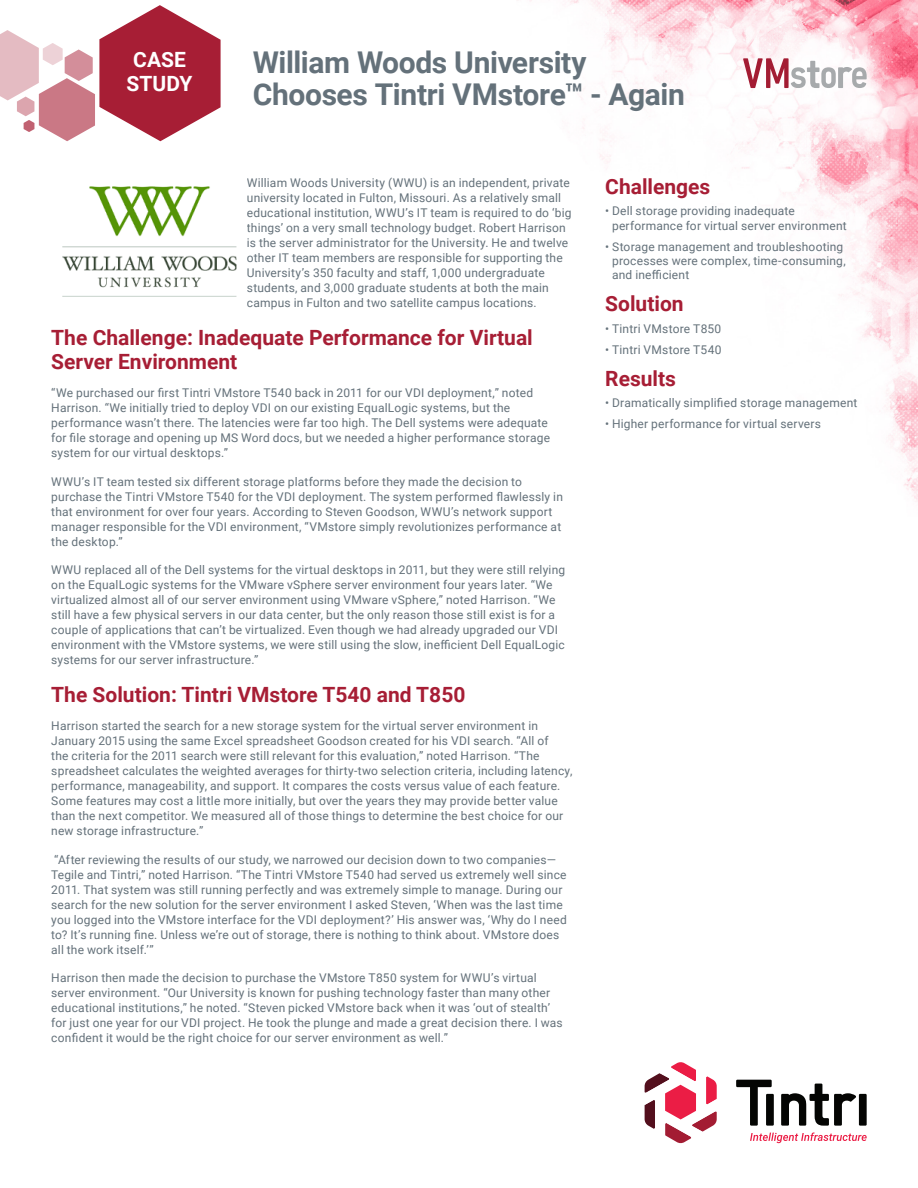
<style>
.page{position:relative;width:918px;height:1188px;background:#fff}
.page>*{position:absolute;margin:0;border:0;box-sizing:border-box;transform-origin:0 0}
.DOC_TITLE{font:700 30px/31.5px "Roboto";letter-spacing:-.01em;color:#64717a}
.BODY_COPY{font:700 21px/24px "Roboto";color:#a71e35}
.BODY_COPY-2{font:700 21px "Roboto";color:#fff}
.BODY_COPY-3{font:12px/15px "Roboto";letter-spacing:.015em;color:#64717a}
</style>
<div class="page">
<img style="left:529px;top:0;width:389px;height:502px">
<svg style="left:0;top:5px;width:221px;height:136px"></svg>
<svg style="left:750px;top:1132px;width:117px;height:11px"></svg>
<svg style="left:736px;top:1080px;width:36px;height:46px"></svg>
<div style="left:859px;top:1094px;width:8px;height:32px;background:#040503"></div>
<svg style="left:781px;top:1084px;width:75px;height:42px"></svg>
<div style="left:766px;top:1094px;width:8px;height:32px;background:#040503"></div>
<svg style="left:645px;top:1062px;width:72px;height:81px"></svg>
<svg style="left:743px;top:58px;width:124px;height:30px"></svg>
<img style="left:62px;top:186px;width:175px;height:111px">
<p class="BODY_COPY-2" style="left:133px;top:45px;width:54px">CASE</p>
<p class="BODY_COPY-2" style="left:127px;top:69px;width:67px">STUDY</p>
<p class="DOC_TITLE" style="left:253px;top:46px;width:434px">William Woods University<br>Chooses Tintri VMstore™ - Again</p>
<p class="BODY_COPY-3" style="left:247px;top:175px;width:326px">William Woods University (WWU) is an independent, private university located in Fulton, Missouri. As a relatively small educational institution, WWU’s IT team is required to do ‘big things’ on a very small technology budget. Robert Harrison is the server administrator for the University. He and twelve other IT team members are responsible for supporting the University’s 350 faculty and staff, 1,000 undergraduate students, and 3,000 graduate students at both the main campus in Fulton and two satellite campus locations.</p>
<p class="BODY_COPY" style="left:51px;top:324px;width:483px">The Challenge: Inadequate Performance for Virtual<br>Server Environment</p>
<p class="BODY_COPY-3" style="left:51px;top:385px;width:500px">“We purchased our first Tintri VMstore T540 back in 2011 for our VDI deployment,” noted Harrison. “We initially tried to deploy VDI on our existing EqualLogic systems, but the performance wasn’t there. The latencies were far too high. The Dell systems were adequate for file storage and opening up MS Word docs, but we needed a higher performance storage system for our virtual desktops.”</p>
<p class="BODY_COPY-3" style="left:51px;top:473px;width:513px">WWU’s IT team tested six different storage platforms before they made the decision to purchase the Tintri VMstore T540 for the VDI deployment. The system performed flawlessly in that environment for over four years. According to Steven Goodson, WWU’s network support manager responsible for the VDI environment, “VMstore simply revolutionizes performance at the desktop.”</p>
<p class="BODY_COPY-3" style="left:51px;top:562px;width:515px">WWU replaced all of the Dell systems for the virtual desktops in 2011, but they were still relying on the EqualLogic systems for the VMware vSphere server environment four years later. “We virtualized almost all of our server environment using VMware vSphere,” noted Harrison. “We still have a few physical servers in our data center, but the only reason those still exist is for a couple of applications that can’t be virtualized. Even though we had already upgraded our VDI environment with the VMstore systems, we were still using the slow, inefficient Dell EqualLogic systems for our server infrastructure.”</p>
<p class="BODY_COPY" style="left:51px;top:681px;width:416px">The Solution: Tintri VMstore T540 and T850</p>
<p class="BODY_COPY-3" style="left:51px;top:718px;width:523px">Harrison started the search for a new storage system for the virtual server environment in January 2015 using the same Excel spreadsheet Goodson created for his VDI search. “All of<br>the criteria for the 2011 search were still relevant for this evaluation,” noted Harrison. “The spreadsheet calculates the weighted averages for thirty-two selection criteria, including latency, performance, manageability, and support. It compares the costs versus value of each feature.<br>Some features may cost a little more initially, but over the years they may provide better value than the next competitor. We measured all of those things to determine the best choice for our new storage infrastructure.”</p>
<p class="BODY_COPY-3" style="left:51px;top:851px;width:517px">“After reviewing the results of our study, we narrowed our decision down to two companies— Tegile and Tintri,” noted Harrison. “The Tintri VMstore T540 had served us extremely well since 2011. That system was still running perfectly and was extremely simple to manage. During our search for the new solution for the server environment I asked Steven, ‘When was the last time you logged into the VMstore interface for the VDI deployment?’ His answer was, ‘Why do I need to? It’s running fine. Unless we’re out of storage, there is nothing to think about. VMstore does all the work itself.’”</p>
<p class="BODY_COPY-3" style="left:51px;top:970px;width:513px">Harrison then made the decision to purchase the VMstore T850 system for WWU’s virtual server environment. “Our University is known for pushing technology faster than many other educational institutions,” he noted. “Steven picked VMstore back when it was ‘out of stealth’ for just one year for our VDI project. He took the plunge and made a great decision there. I was confident it would be the right choice for our server environment as well.”</p>
<p class="BODY_COPY" style="left:605px;top:174px;width:107px">Challenges</p>
<p class="BODY_COPY-3" style="left:612px;top:203px;width:236px;line-height:14.4px;text-indent:-7px">• Dell storage providing inadequate performance for virtual server environment</p>
<p class="BODY_COPY-3" style="left:612px;top:239px;width:235px;line-height:14.4px;text-indent:-7px">• Storage management and troubleshooting processes were complex, time-consuming, and inefficient</p>
<p class="BODY_COPY" style="left:605px;top:291px;width:80px">Solution</p>
<p class="BODY_COPY-3" style="left:605px;top:320px;width:118px">• Tintri VMstore T850</p>
<p class="BODY_COPY-3" style="left:605px;top:341px;width:118px">• Tintri VMstore T540</p>
<p class="BODY_COPY" style="left:605px;top:365px;width:72px">Results</p>
<p class="BODY_COPY-3" style="left:605px;top:395px;width:254px">• Dramatically simplified storage management</p>
<p class="BODY_COPY-3" style="left:605px;top:416px;width:217px">• Higher performance for virtual servers</p>
</div>
